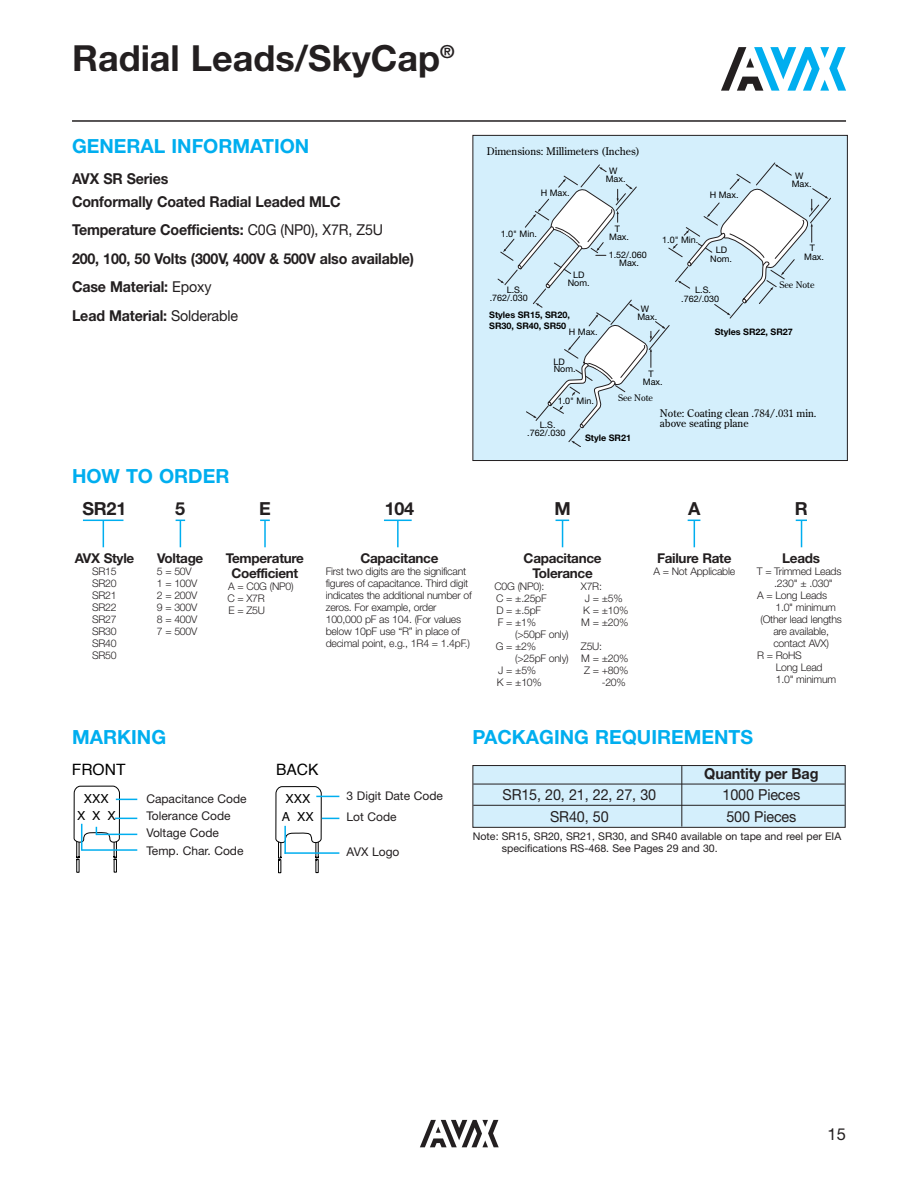
<style>
.page{position:relative;width:918px;height:1188px;background:#fff}
.page>*{position:absolute;margin:0;border:0;box-sizing:border-box;transform-origin:0 0}
.t1{font:700 36px "Helvetica Neue";color:#231f20}
.t2{font:700 19.5px "Helvetica Neue";color:#00aeef}
.t3{font:700 18px "Helvetica Neue";letter-spacing:-.015em;color:#231f20}
.t4{font:16.5px "Helvetica Neue";color:#231f20}
.t5{font:15.6px "Helvetica";color:#000}
.t6{font:15.15px "Helvetica Neue";letter-spacing:-.01em;color:#231f20;scale:.95 1}
.t7{font:700 15.15px "Helvetica Neue";letter-spacing:-.01em;color:#231f20;scale:.95 1}
.t8{font:700 15px/28.5px "Helvetica Neue";letter-spacing:-.01em;color:#231f20;scale:.95 1}
.t9{font:700 13.5px/15px "Helvetica Neue";letter-spacing:-.02em;color:#231f20;text-align:center}
.t10{font:12.45px/17.4px "Helvetica";color:#000;text-align:center}
.t11{font:12px/17.4px "Helvetica Neue";color:#231f20}
.t12{font:10.65px/12.1px "Helvetica Neue";color:#231f20}
.t13{font:300 10.5px/12px "Helvetica Neue";letter-spacing:-.02em;color:#231f20}
.t14{font:10.5px/10.5px "Century Old Style";color:#000}
.t15{font:9px/8.6px "Helvetica Neue";color:#000;text-align:center}
.t16{font:700 9px/10.8px "Helvetica Neue";color:#000}
.t17{font:9px "Century Old Style";color:#000}
.s1{font-weight:400}
</style>
<div class="page">
<svg style="left:721px;top:47px;width:125px;height:44px"></svg>
<svg style="left:420px;top:1120px;width:79px;height:27px"></svg>
<hr style="left:72px;top:120px;width:774px;height:2px;background:#231f20">
<div style="left:473px;top:135px;width:374px;height:326px;background:#d4effc"></div>
<svg style="left:626px;top:184px;width:7px;height:6px"></svg>
<svg style="left:599px;top:167px;width:8px;height:5px"></svg>
<svg style="left:571px;top:440px;width:10px;height:7px"></svg>
<svg style="left:497px;top:178px;width:122px;height:111px"></svg>
<svg style="left:672px;top:164px;width:157px;height:152px"></svg>
<svg style="left:526px;top:303px;width:140px;height:126px"></svg>
<div style="left:472px;top:135px;width:376px;height:326px;border:1px solid #231f20"></div>
<svg style="left:73px;top:786px;width:64px;height:87px"></svg>
<svg style="left:275px;top:786px;width:64px;height:87px"></svg>
<hr style="left:285px;top:852px;width:54px;height:2px;background:#00aeef">
<hr style="left:284px;top:826px;width:2px;height:28px;background:#00aeef">
<div style="left:473px;top:766px;width:372px;height:61px;background:#d4effc"></div>
<hr style="left:473px;top:784px;width:372px;height:1px;background:#231f20">
<hr style="left:473px;top:805px;width:372px;height:1px;background:#231f20">
<div style="left:472px;top:765px;width:374px;height:63px;border:1px solid #231f20"></div>
<hr style="left:681px;top:766px;width:1px;height:61px;background:#231f20">
<hr style="left:83px;top:520px;width:40px;height:1px;background:#00aeef">
<svg style="left:103px;top:521px;width:1px;height:26px"></svg>
<svg style="left:176px;top:520px;width:9px;height:27px"></svg>
<hr style="left:264px;top:520px;width:2px;height:27px;background:#00aeef">
<svg style="left:384px;top:520px;width:28px;height:1px"></svg>
<hr style="left:397px;top:520px;width:2px;height:27px;background:#00aeef">
<svg style="left:556px;top:520px;width:13px;height:27px"></svg>
<svg style="left:688px;top:520px;width:12px;height:27px"></svg>
<svg style="left:796px;top:520px;width:11px;height:27px"></svg>
<h1 class="t1" style="left:72px;top:45px;width:384px">Radial Leads/SkyCap<sup>®</sup></h1>
<h2 class="t2" style="left:72px;top:139px;width:239px">GENERAL INFORMATION</h2>
<h3 class="t8" style="left:72px;top:169px;width:284px;line-height:22.5px">AVX SR Series<br>Conformally Coated Radial Leaded MLC</h3>
<h3 class="t8" style="left:72px;top:217px;width:362px">Temperature Coefficients: <span class="s1">C0G (NP0), X7R, Z5U<br></span>200, 100, 50 Volts (300V, 400V &amp; 500V also available)<br>Case Material: <span class="s1">Epoxy<br></span>Lead Material: <span class="s1">Solderable</span></h3>
<h2 class="t2" style="left:72px;top:469px;width:159px">HOW TO ORDER</h2>
<h3 class="t3" style="left:83px;top:502px;width:45px">SR21</h3>
<p class="t9" style="left:75px;top:552px;width:61px">AVX Style</p>
<p class="t13" style="left:92px;top:566px;width:26px;text-align:justify">SR15<br>SR20<br>SR21<br>SR22<br>SR27<br>SR30<br>SR40<br>SR50</p>
<h3 class="t3" style="left:259px;top:502px;width:13px">E</h3>
<p class="t9" style="left:226px;top:552px;width:80px">Temperature<br>Coefficient</p>
<p class="t13" style="left:227px;top:581px;width:68px">A = C0G (NP0)<br>C = X7R<br>E = Z5U</p>
<h3 class="t3" style="left:175px;top:502px;width:12px">5</h3>
<p class="t9" style="left:157px;top:552px;width:48px">Voltage</p>
<p class="t13" style="left:157px;top:566px;width:42px">5 = 50V<br>1 = 100V<br>2 = 200V<br>9 = 300V<br>8 = 400V<br>7 = 500V</p>
<h3 class="t3" style="left:385px;top:502px;width:31px">104</h3>
<p class="t9" style="left:360px;top:552px;width:79px">Capacitance</p>
<p class="t13" style="left:326px;top:566px;width:148px">First two digits are the significant figures of capacitance. Third digit indicates the additional number of zeros. For example, order<br>100,000 pF as 104. (For values below 10pF use “R” in place of decimal point, e.g., 1R4 = 1.4pF.)</p>
<p class="t14" style="left:487px;top:146px;width:155px">Dimensions: Millimeters (Inches)</p>
<p class="t15" style="left:606px;top:168px;width:21px;line-height:7.9px">W<br>Max.</p>
<p class="t15" style="left:541px;top:190px;width:30px">H Max.</p>
<p class="t15" style="left:710px;top:192px;width:30px">H Max.</p>
<p class="t15" style="left:501px;top:231px;width:38px">1.0" Min.</p>
<p class="t15" style="left:490px;top:286px;width:40px;text-align:left;text-indent:17px">L.S. .762/.030</p>
<p class="t15" style="left:568px;top:271px;width:23px">LD<br>Nom.</p>
<p class="t15" style="left:615px;top:225px;width:7px">T</p>
<p class="t15" style="left:609px;top:234px;width:21px">Max.</p>
<p class="t15" style="left:609px;top:252px;width:40px;line-height:7.9px">1.52/.060<br>Max.</p>
<p class="t15" style="left:662px;top:237px;width:38px">1.0" Min.</p>
<p class="t15" style="left:710px;top:247px;width:23px">LD<br>Nom.</p>
<p class="t15" style="left:681px;top:287px;width:40px;text-align:left;text-indent:14px">L.S. .762/.030</p>
<p class="t15" style="left:792px;top:173px;width:21px;line-height:7.9px">W<br>Max.</p>
<p class="t15" style="left:810px;top:245px;width:7px">T</p>
<p class="t15" style="left:804px;top:253px;width:21px">Max.</p>
<p class="t17" style="left:779px;top:281px;width:37px">See Note</p>
<p class="t16" style="left:489px;top:310px;width:82px">Styles SR15, SR20,<br>SR30, SR40, SR50</p>
<p class="t15" style="left:569px;top:328px;width:30px">H Max.</p>
<p class="t15" style="left:554px;top:359px;width:23px;line-height:7.5px;text-align:left">LD<br>Nom.</p>
<p class="t15" style="left:558px;top:397px;width:38px">1.0" Min.</p>
<p class="t15" style="left:637px;top:306px;width:21px;line-height:7.9px">W<br>Max.</p>
<p class="t15" style="left:648px;top:370px;width:7px">T</p>
<p class="t15" style="left:643px;top:379px;width:21px">Max.</p>
<p class="t17" style="left:618px;top:394px;width:37px">See Note</p>
<p class="t16" style="left:715px;top:327px;width:80px">Styles SR22, SR27</p>
<p class="t15" style="left:527px;top:421px;width:40px">L.S. .762/.030</p>
<p class="t16" style="left:585px;top:433px;width:48px">Style SR21</p>
<p class="t14" style="left:660px;top:408px;width:158px">Note: Coating clean .784/.031 min. above seating plane</p>
<h3 class="t3" style="left:554px;top:502px;width:18px">M</h3>
<p class="t9" style="left:524px;top:552px;width:79px">Capacitance<br>Tolerance</p>
<p class="t13" style="left:494px;top:581px;width:51px">C0G (NP0):</p>
<p class="t13" style="left:496px;top:593px;width:52px">C = ±.25pF</p>
<p class="t13" style="left:496px;top:605px;width:46px">D = ±.5pF</p>
<p class="t13" style="left:498px;top:617px;width:40px">F = ±1%</p>
<p class="t13" style="left:515px;top:629px;width:55px">(&gt;50pF only)</p>
<p class="t13" style="left:496px;top:641px;width:42px">G = ±2%</p>
<p class="t13" style="left:515px;top:653px;width:55px">(&gt;25pF only)</p>
<p class="t13" style="left:498px;top:665px;width:40px">J = ±5%</p>
<p class="t13" style="left:497px;top:677px;width:47px">K = ±10%</p>
<p class="t13" style="left:581px;top:581px;width:23px">X7R:</p>
<p class="t13" style="left:585px;top:593px;width:40px">J = ±5%</p>
<p class="t13" style="left:583px;top:605px;width:47px">K = ±10%</p>
<p class="t13" style="left:581px;top:617px;width:49px">M = ±20%</p>
<p class="t13" style="left:581px;top:641px;width:23px">Z5U:</p>
<p class="t13" style="left:581px;top:653px;width:49px">M = ±20%</p>
<p class="t13" style="left:584px;top:665px;width:46px">Z = +80%</p>
<p class="t13" style="left:602px;top:677px;width:26px">-20%</p>
<h3 class="t3" style="left:688px;top:502px;width:14px">A</h3>
<p class="t9" style="left:657px;top:552px;width:76px">Failure Rate</p>
<p class="t13" style="left:653px;top:566px;width:83px">A = Not Applicable</p>
<h3 class="t3" style="left:795px;top:502px;width:14px">R</h3>
<p class="t9" style="left:782px;top:552px;width:39px">Leads</p>
<p class="t13" style="left:757px;top:566px;width:86px">T = Trimmed Leads</p>
<p class="t13" style="left:774px;top:578px;width:60px">.230" ± .030"</p>
<p class="t13" style="left:757px;top:590px;width:72px">A = Long Leads</p>
<p class="t13" style="left:775px;top:602px;width:62px">1.0" minimum</p>
<p class="t13" style="left:760px;top:614px;width:83px">(Other lead lengths</p>
<p class="t13" style="left:773px;top:626px;width:57px">are available,</p>
<p class="t13" style="left:773px;top:638px;width:57px">contact AVX)</p>
<p class="t13" style="left:757px;top:650px;width:46px">R = RoHS</p>
<p class="t13" style="left:776px;top:662px;width:48px">Long Lead</p>
<p class="t13" style="left:776px;top:674px;width:62px">1.0" minimum</p>
<h2 class="t2" style="left:72px;top:730px;width:96px">MARKING</h2>
<h2 class="t2" style="left:472px;top:730px;width:282px">PACKAGING REQUIREMENTS</h2>
<h3 class="t5" style="left:72px;top:763px;width:55px">FRONT</h3>
<p class="t10" style="left:77px;top:791px;width:40px">XXX<br>X X X</p>
<h3 class="t5" style="left:276px;top:763px;width:44px">BACK</h3>
<p class="t11" style="left:146px;top:791px;width:102px">Capacitance Code<br>Tolerance Code<br>Voltage Code<br>Temp. Char. Code</p>
<p class="t11" style="left:347px;top:787px;width:98px;line-height:20.4px">3 Digit Date Code<br>Lot Code</p>
<p class="t10" style="left:282px;top:791px;width:33px;text-align:left">XXX<br>A XX</p>
<p class="t11" style="left:347px;top:844px;width:54px">AVX Logo</p>
<h3 class="t7" style="left:704px;top:768px;width:122px">Quantity per Bag</h3>
<h3 class="t6" style="left:503px;top:790px;width:163px">SR15, 20, 21, 22, 27, 30</h3>
<h3 class="t6" style="left:723px;top:790px;width:83px">1000 Pieces</h3>
<h3 class="t6" style="left:550px;top:811px;width:63px">SR40, 50</h3>
<h3 class="t6" style="left:726px;top:811px;width:75px">500 Pieces</h3>
<p class="t12" style="left:502px;top:831px;width:341px;text-indent:-29px">Note: SR15, SR20, SR21, SR30, and SR40 available on tape and reel per EIA specifications RS-468. See Pages 29 and 30.</p>
<h3 class="t4" style="left:828px;top:1128px;width:20px">15</h3>
</div>
